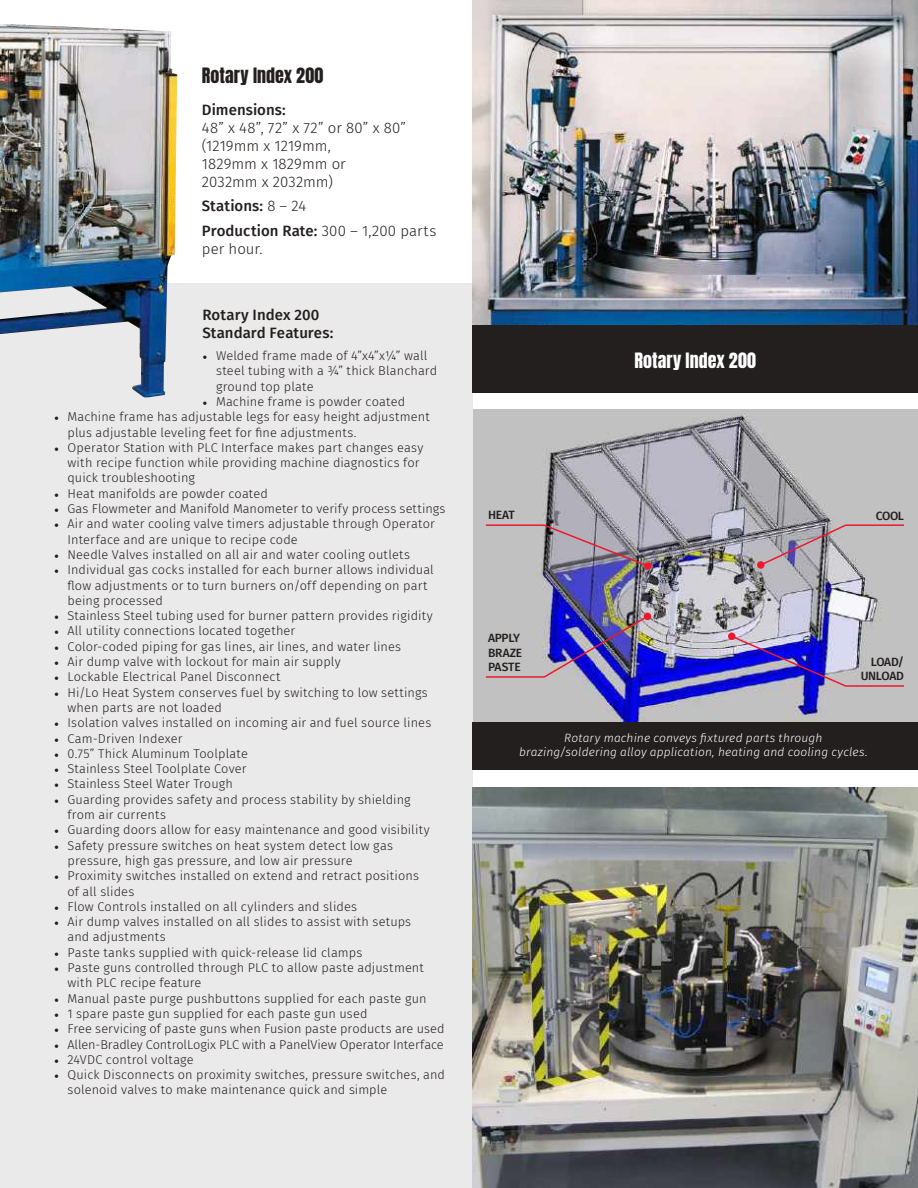
<style>
.page{position:relative;width:918px;height:1188px;background:#fff}
.page>*{position:absolute;margin:0;border:0;box-sizing:border-box;transform-origin:0 0}
.t1{font:18px "Anton";letter-spacing:.005em;color:#241f1f}
.t2{font:18px "Anton";letter-spacing:.005em;color:#fff}
.t3{font:500 15px/24.8px "Fira Sans";letter-spacing:.005em;color:#241f1f}
.t4{font:300 15px/18px "Fira Sans";letter-spacing:.005em;color:#241f1f}
.t5{font:300 12.75px/15.3px "Fira Sans";letter-spacing:.01em;color:#241f1f}
.t6{font:italic 300 12px/14.4px "Fira Sans";letter-spacing:.01em;color:#fff;text-align:center}
.t7{font:500 12px/14.4px "Fira Sans";letter-spacing:-.03em;color:#241f1f}
.s1{font-weight:300}
.s2{font-family:"Minion Pro";font-weight:400}
</style>
<div class="page">
<img style="left:472px;top:410px;width:446px;height:313px">
<img style="left:484px;top:614px;width:166px;height:64px">
<div style="left:644px;top:613px;width:7px;height:7px;background:#ec192e;border-radius:50%"></div>
<img style="left:484px;top:524px;width:166px;height:44px">
<div style="left:644px;top:562px;width:8px;height:8px;background:#ec192e;border-radius:50%"></div>
<img style="left:730px;top:634px;width:176px;height:53px">
<div style="left:728px;top:633px;width:7px;height:7px;background:#ec192e;border-radius:50%"></div>
<svg style="left:759px;top:524px;width:147px;height:43px;background:#b1a9af"></svg>
<div style="left:757px;top:561px;width:8px;height:8px;background:#ec192e;border-radius:50%"></div>
<div style="left:0;top:283px;width:472px;height:905px;background:#ebeaea"></div>
<img style="left:472px;top:0;width:446px;height:326px">
<img style="left:472px;top:787px;width:446px;height:401px">
<img style="left:0;top:24px;width:177px;height:374px">
<div style="left:472px;top:723px;width:446px;height:47px;background:#241f1f"></div>
<div style="left:472px;top:326px;width:446px;height:67px;background:#241f1f"></div>
<h1 class="t1" style="left:202px;top:66px;width:123px">Rotary Index 200</h1>
<p class="t3" style="left:202px;top:96px;width:85px">Dimensions:</p>
<p class="t4" style="left:202px;top:118px;width:206px">48” x 48”, 72” x 72” or 80” x 80” (1219mm x 1219mm,<br>1829mm x 1829mm or<br>2032mm x 2032mm)</p>
<p class="t3" style="left:202px;top:193px;width:236px">Stations: <span class="s1">8 – 24<br></span>Production Rate: <span class="s1">300 – 1,200 parts</span></p>
<p class="t4" style="left:202px;top:240px;width:62px">per hour.</p>
<p class="t3" style="left:202px;top:305px;width:132px;line-height:18px">Rotary Index 200<br>Standard Features:</p>
<p class="t5" style="left:216px;top:348px;width:223px;text-indent:-14px"><span class="s2">•</span> Welded frame made of 4”x4”x¼” wall steel tubing with a ¾” thick Blanchard ground top plate</p>
<p class="t5" style="left:202px;top:394px;width:204px"><span class="s2">•</span> Machine frame is powder coated</p>
<p class="t5" style="left:68px;top:409px;width:364px;text-indent:-14px"><span class="s2">•</span> Machine frame has adjustable legs for easy height adjustment plus adjustable leveling feet for fine adjustments.</p>
<p class="t5" style="left:68px;top:440px;width:358px;text-indent:-14px"><span class="s2">•</span> Operator Station with PLC Interface makes part changes easy with recipe function while providing machine diagnostics for quick troubleshooting</p>
<p class="t5" style="left:54px;top:486px;width:216px"><span class="s2">•</span> Heat manifolds are powder coated</p>
<p class="t5" style="left:54px;top:501px;width:393px"><span class="s2">•</span> Gas Flowmeter and Manifold Manometer to verify process settings</p>
<p class="t5" style="left:68px;top:516px;width:369px;text-indent:-14px"><span class="s2">•</span> Air and water cooling valve timers adjustable through Operator<br>Interface and are unique to recipe code</p>
<p class="t5" style="left:54px;top:547px;width:358px"><span class="s2">•</span> Needle Valves installed on all air and water cooling outlets</p>
<p class="t5" style="left:68px;top:562px;width:368px;text-indent:-14px"><span class="s2">•</span> Individual gas cocks installed for each burner allows individual flow adjustments or to turn burners on/off depending on part being processed</p>
<p class="t5" style="left:54px;top:608px;width:380px"><span class="s2">•</span> Stainless Steel tubing used for burner pattern provides rigidity</p>
<p class="t5" style="left:54px;top:623px;width:243px"><span class="s2">•</span> All utility connections located together</p>
<p class="t5" style="left:54px;top:639px;width:349px"><span class="s2">•</span> Color-coded piping for gas lines, air lines, and water lines</p>
<p class="t5" style="left:54px;top:654px;width:288px"><span class="s2">•</span> Air dump valve with lockout for main air supply</p>
<p class="t5" style="left:54px;top:669px;width:228px"><span class="s2">•</span> Lockable Electrical Panel Disconnect</p>
<p class="t5" style="left:68px;top:685px;width:362px;text-indent:-14px"><span class="s2">•</span> Hi/Lo Heat System conserves fuel by switching to low settings when parts are not loaded</p>
<p class="t5" style="left:54px;top:715px;width:379px"><span class="s2">•</span> Isolation valves installed on incoming air and fuel source lines</p>
<p class="t5" style="left:54px;top:730px;width:130px"><span class="s2">•</span> Cam-Driven Indexer</p>
<p class="t5" style="left:54px;top:746px;width:195px"><span class="s2">•</span> 0.75” Thick Aluminum Toolplate</p>
<p class="t5" style="left:54px;top:761px;width:194px"><span class="s2">•</span> Stainless Steel Toolplate Cover</p>
<p class="t5" style="left:54px;top:776px;width:181px"><span class="s2">•</span> Stainless Steel Water Trough</p>
<p class="t5" style="left:68px;top:792px;width:345px;text-indent:-14px"><span class="s2">•</span> Guarding provides safety and process stability by shielding from air currents</p>
<p class="t5" style="left:54px;top:822px;width:377px"><span class="s2">•</span> Guarding doors allow for easy maintenance and good visibility</p>
<p class="t5" style="left:68px;top:838px;width:327px;text-indent:-14px"><span class="s2">•</span> Safety pressure switches on heat system detect low gas pressure, high gas pressure, and low air pressure</p>
<p class="t5" style="left:68px;top:868px;width:353px;text-indent:-14px"><span class="s2">•</span> Proximity switches installed on extend and retract positions of all slides</p>
<p class="t5" style="left:54px;top:899px;width:305px"><span class="s2">•</span> Flow Controls installed on all cylinders and slides</p>
<p class="t5" style="left:68px;top:914px;width:345px;text-indent:-14px"><span class="s2">•</span> Air dump valves installed on all slides to assist with setups and adjustments</p>
<p class="t5" style="left:54px;top:945px;width:310px"><span class="s2">•</span> Paste tanks supplied with quick-release lid clamps</p>
<p class="t5" style="left:68px;top:960px;width:358px;text-indent:-14px"><span class="s2">•</span> Paste guns controlled through PLC to allow paste adjustment with PLC recipe feature</p>
<p class="t5" style="left:54px;top:991px;width:374px"><span class="s2">•</span> Manual paste purge pushbuttons supplied for each paste gun</p>
<p class="t5" style="left:54px;top:1006px;width:315px"><span class="s2">•</span> 1 spare paste gun supplied for each paste gun used</p>
<p class="t5" style="left:54px;top:1021px;width:392px"><span class="s2">•</span> Free servicing of paste guns when Fusion paste products are used</p>
<p class="t5" style="left:54px;top:1036px;width:391px"><span class="s2">•</span> Allen-Bradley ControlLogix PLC with a PanelView Operator Interface</p>
<p class="t5" style="left:54px;top:1052px;width:141px"><span class="s2">•</span> 24VDC control voltage</p>
<p class="t5" style="left:68px;top:1067px;width:379px;text-indent:-14px"><span class="s2">•</span> Quick Disconnects on proximity switches, pressure switches, and solenoid valves to make maintenance quick and simple</p>
<h1 class="t2" style="left:634px;top:351px;width:123px">Rotary Index 200</h1>
<p class="t7" style="left:488px;top:507px;width:28px">HEAT</p>
<p class="t7" style="left:876px;top:508px;width:30px">COOL</p>
<p class="t7" style="left:488px;top:630px;width:36px">APPLY<br>BRAZE<br>PASTE</p>
<p class="t7" style="left:861px;top:654px;width:45px;text-align:right">LOAD/<br>UNLOAD</p>
<p class="t6" style="left:519px;top:730px;width:350px">Rotary machine conveys fixtured parts through brazing/soldering alloy application, heating and cooling cycles.</p>
</div>
